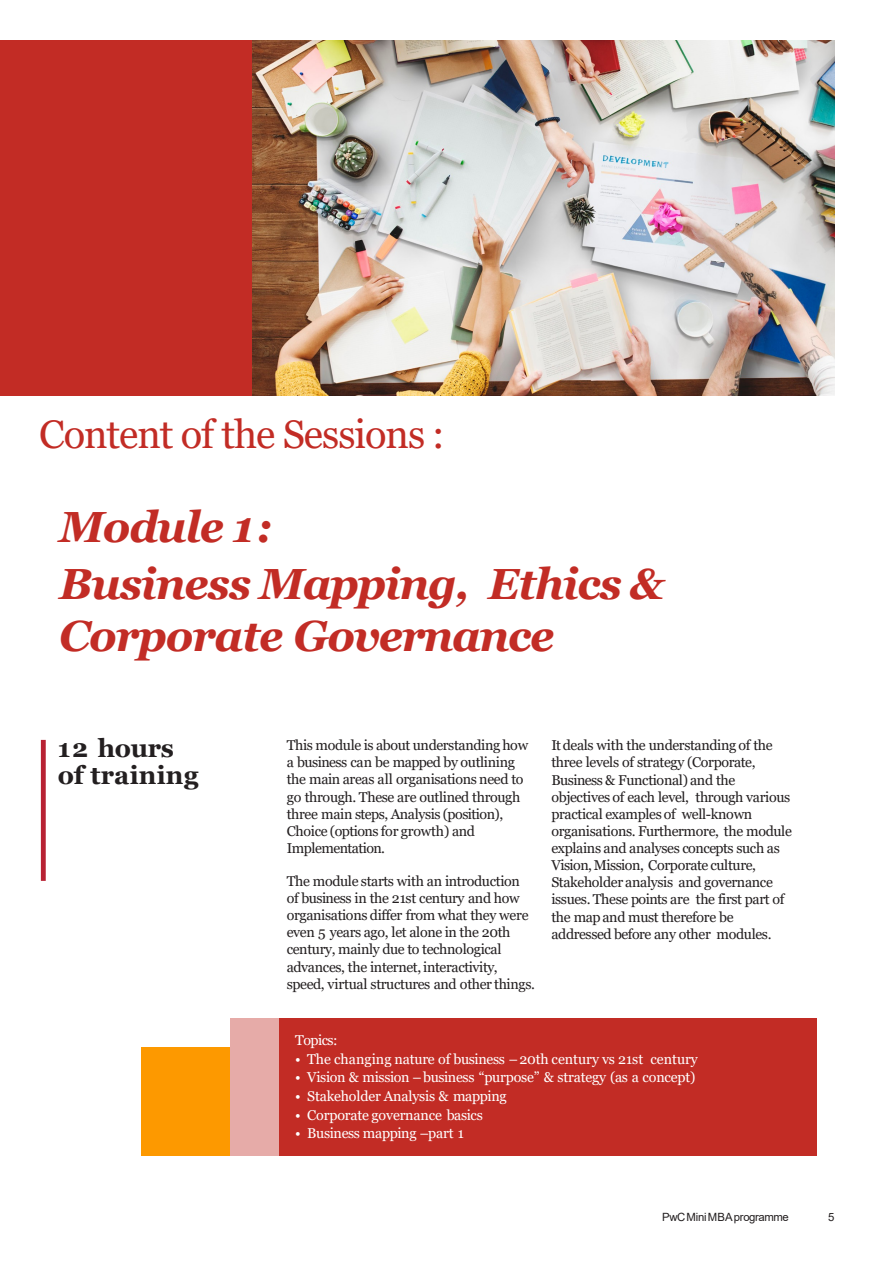
<style>
.page{position:relative;width:893px;height:1264px;background:#fff}
.page>*{position:absolute;margin:0;border:0;box-sizing:border-box;transform-origin:0 0}
.t1{font:italic 700 43.5px/52.2px "Georgia";letter-spacing:-.03em;color:#c22c25}
.t2{font:39.75px "Georgia";letter-spacing:-.025em;color:#c22c25}
.t3{font:700 25.5px/27px "Georgia";letter-spacing:.005em;color:#231f20}
.t4{font:14.25px/17.1px "Georgia";letter-spacing:-.025em;color:#231f20}
.t5{font:14.25px "Georgia";letter-spacing:-.015em;color:#fff}
.t6{font:11.4px "Arial";letter-spacing:-.025em;color:#231f20}
</style>
<div class="page">
<div style="left:141px;top:1046px;width:89px;height:109px;background:#fd9900"></div>
<div style="left:0;top:40px;width:252px;height:355px;background:#c22c25"></div>
<div style="left:278px;top:1018px;width:538px;height:137px;background:#c22c25"></div>
<img style="left:252px;top:40px;width:582px;height:355px">
<div style="left:41px;top:739px;width:5px;height:141px;background:#b82233"></div>
<div style="left:230px;top:1018px;width:48px;height:137px;background:#e6aba8"></div>
<h2 class="t2" style="left:39px;top:410px;width:407px">Content of the Sessions :</h2>
<p class="t1" style="left:59px;top:501px;width:214px">Module 1:</p>
<p class="t1" style="left:59px;top:557px;width:607px">Business Mapping, Ethics &amp;<br>Corporate Governance</p>
<p class="t3" style="left:58px;top:734px;width:142px">12 hours of training</p>
<p class="t4" style="left:287px;top:737px;width:243px">This module is about understanding how a business can be mapped by outlining the main areas all organisations need to go through. These are outlined through three main steps, Analysis (position), Choice (options for growth) and Implementation.</p>
<p class="t4" style="left:287px;top:872px;width:250px">The module starts with an introduction of business in the 21st century and how organisations differ from what they were even 5 years ago, let alone in the 20th century, mainly due to technological advances, the internet, interactivity, speed, virtual structures and other things.</p>
<p class="t4" style="left:551px;top:737px;width:242px">It deals with the understanding of the three levels of strategy (Corporate, Business &amp; Functional) and the objectives of each level, through various practical examples of well-known organisations. Furthermore, the module explains and analyses concepts such as Vision, Mission, Corporate culture, Stakeholder analysis and governance issues. These points are the first part of the map and must therefore be addressed before any other modules.</p>
<p class="t5" style="left:295px;top:1031px;width:44px">Topics:</p>
<p class="t5" style="left:295px;top:1050px;width:404px">• The changing nature of business –20th century vs 21st century</p>
<p class="t5" style="left:295px;top:1068px;width:402px">• Vision &amp; mission –business “purpose” &amp; strategy (as a concept)</p>
<p class="t5" style="left:295px;top:1087px;width:213px">• Stakeholder Analysis &amp; mapping</p>
<p class="t5" style="left:295px;top:1105px;width:189px">• Corporate governance basics</p>
<p class="t5" style="left:295px;top:1124px;width:170px">• Business mapping –part 1</p>
<p class="t6" style="left:662px;top:1208px;width:128px">PwCMiniMBAprogramme</p>
<p class="t6" style="left:828px;top:1208px;width:8px">5</p>
</div>
